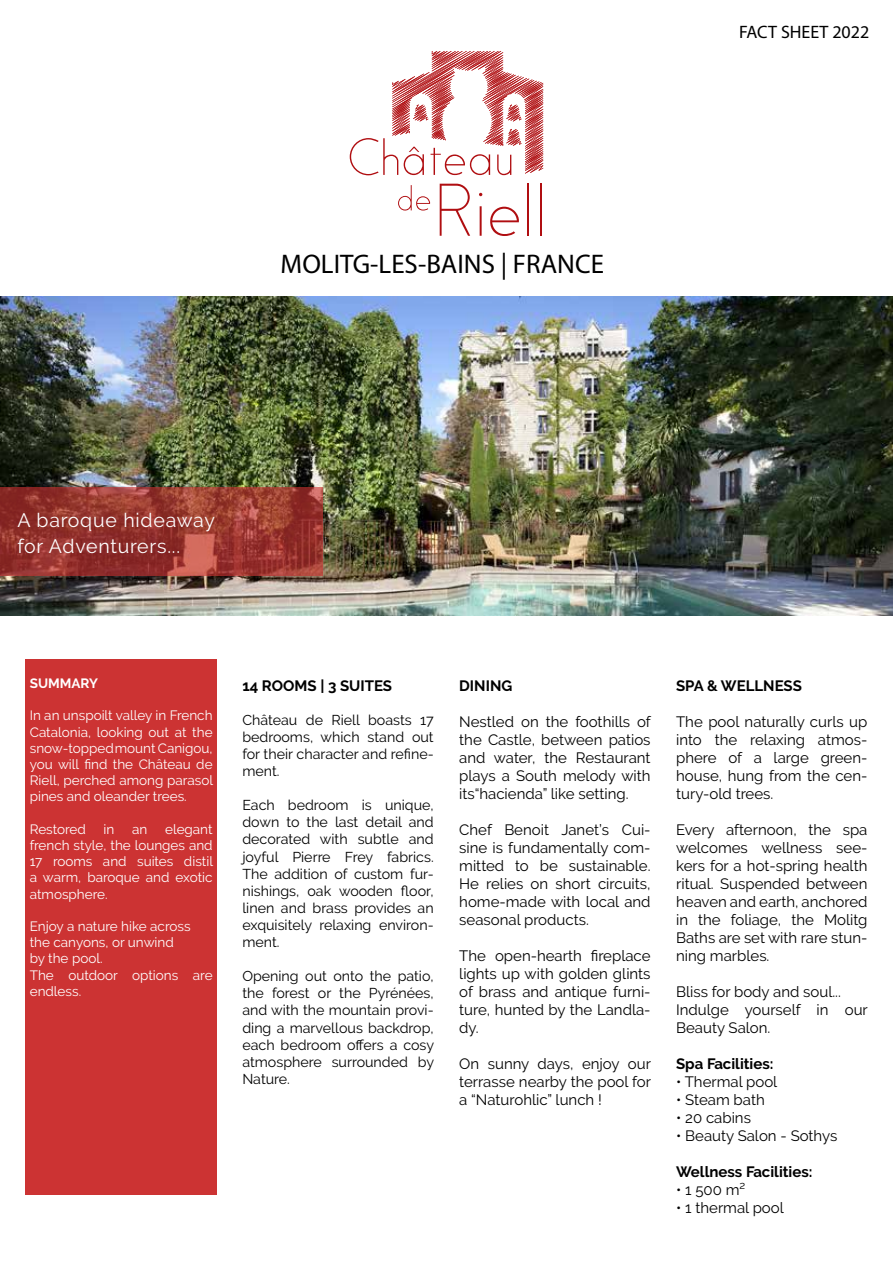
<style>
.page{position:relative;width:893px;height:1263px;background:#fff}
.page>*{position:absolute;margin:0;border:0;box-sizing:border-box;transform-origin:0 0}
.t1{font:27px "Myriad Pro";color:#000}
.t2{font:19.5px/25.5px "Raleway";letter-spacing:.04em;color:#fff}
.t3{font:18px "Myriad Pro";color:#000}
.t4{font:15px/18px "Raleway";color:#000;text-align:justify}
.t5{font:700 15px "Raleway";color:#000}
.t6{font:14.25px/17.1px "Raleway";color:#000;text-align:justify}
.t7{font:13.5px/16.2px "Raleway";color:#fff;text-align:justify}
.t8{font:700 13.5px "Raleway";color:#fff}
</style>
<div class="page">
<img style="left:0;top:297px;width:893px;height:318px">
<div style="left:26px;top:659px;width:191px;height:536px;background:#c33"></div>
<svg style="left:0;top:487px;width:322px;height:88px;background:#993831"></svg>
<svg style="left:440px;top:184px;width:30px;height:52px"></svg>
<hr style="left:480px;top:206px;width:2px;height:30px;background:#b00e11">
<svg style="left:490px;top:207px;width:29px;height:29px"></svg>
<hr style="left:527px;top:184px;width:2px;height:52px;background:#b00e11">
<hr style="left:540px;top:184px;width:2px;height:52px;background:#b00e11">
<svg style="left:398px;top:185px;width:32px;height:26px"></svg>
<svg style="left:350px;top:51px;width:193px;height:124px"></svg>
<h1 class="t1" style="left:281px;top:247px;width:325px">MOLITG-LES-BAINS | FRANCE</h1>
<p class="t3" style="left:739px;top:21px;width:132px">FACT SHEET 2022</p>
<h2 class="t2" style="left:17px;top:507px;width:199px">A baroque hideaway for Adventurers...</h2>
<p class="t8" style="left:30px;top:675px;width:70px">SUMMARY</p>
<p class="t7" style="left:30px;top:707px;width:185px">In an unspoilt valley in French Catalonia, looking out at the snow-toppedmount Canigou, you will find the Château de Riell, perched among parasol pines and oleander trees.</p>
<p class="t7" style="left:30px;top:821px;width:58px">Restored</p>
<p class="t7" style="left:104px;top:821px;width:12px">in</p>
<p class="t7" style="left:132px;top:821px;width:17px">an</p>
<p class="t7" style="left:30px;top:821px;width:185px;text-indent:135px">elegant french style, the lounges and 17 rooms and suites distil a warm, baroque and exotic atmosphere.</p>
<p class="t7" style="left:30px;top:918px;width:184px;text-align:left">Enjoy a nature hike across the canyons, or unwind<br>by the pool.<br>The outdoor options are endless.</p>
<p class="t5" style="left:242px;top:677px;width:151px">14 ROOMS | 3 SUITES</p>
<p class="t6" style="left:242px;top:711px;width:193px">Château de Riell boasts 17 bedrooms, which stand out for their character and refine&shy;ment.</p>
<p class="t6" style="left:242px;top:797px;width:193px">Each bedroom is unique, down to the last detail and decorated with subtle and joyful Pierre Frey fabrics.<br>The addition of custom fur&shy;nishings, oak wooden floor, linen and brass provides an exquisitely relaxing environ&shy;ment.</p>
<p class="t6" style="left:242px;top:968px;width:193px">Opening out onto the patio, the forest or the Pyrénées, and with the mountain provi&shy;ding a marvellous backdrop, each bedroom offers a cosy atmosphere surrounded by Nature.</p>
<p class="t5" style="left:459px;top:677px;width:55px">DINING</p>
<p class="t4" style="left:459px;top:712px;width:193px">Nestled on the foothills of the Castle, between patios and water, the Restaurant plays a South melody with its“hacienda” like setting.</p>
<p class="t4" style="left:459px;top:820px;width:193px">Chef Benoit Janet’s Cui&shy;sine is fundamentally com&shy;mitted to be sustainable.<br>He relies on short circuits, home-made with local and seasonal products.</p>
<p class="t4" style="left:459px;top:946px;width:193px">The open-hearth fireplace lights up with golden glints of brass and antique furni&shy;ture, hunted by the Landla&shy;dy.</p>
<p class="t4" style="left:459px;top:1054px;width:193px">On sunny days, enjoy our terrasse nearby the pool for a “Naturohlic” lunch !</p>
<p class="t5" style="left:676px;top:677px;width:127px">SPA &amp; WELLNESS</p>
<p class="t4" style="left:676px;top:713px;width:193px">The pool naturally curls up into the relaxing atmos&shy;phere of a large green&shy;house, hung from the cen&shy;tury-old trees.</p>
<p class="t4" style="left:676px;top:821px;width:193px">Every afternoon, the spa welcomes wellness see&shy;kers for a hot-spring health ritual. Suspended between heaven and earth, anchored in the foliage, the Molitg Baths are set with rare stun&shy;ning marbles.</p>
<p class="t4" style="left:676px;top:983px;width:193px;text-align:left">Bliss for body and soul...<br>Indulge yourself in our<br>Beauty Salon.</p>
<p class="t5" style="left:676px;top:1055px;width:99px">Spa Facilities:</p>
<p class="t4" style="left:676px;top:1073px;width:103px">• Thermal pool</p>
<p class="t4" style="left:676px;top:1091px;width:90px">• Steam bath</p>
<p class="t4" style="left:676px;top:1109px;width:76px">• 20 cabins</p>
<p class="t4" style="left:676px;top:1127px;width:163px">• Beauty Salon - Sothys</p>
<p class="t5" style="left:676px;top:1163px;width:138px">Wellness Facilities:</p>
<p class="t4" style="left:676px;top:1181px;width:71px">• 1 500 m²</p>
<p class="t4" style="left:676px;top:1199px;width:109px">• 1 thermal pool</p>
</div>
